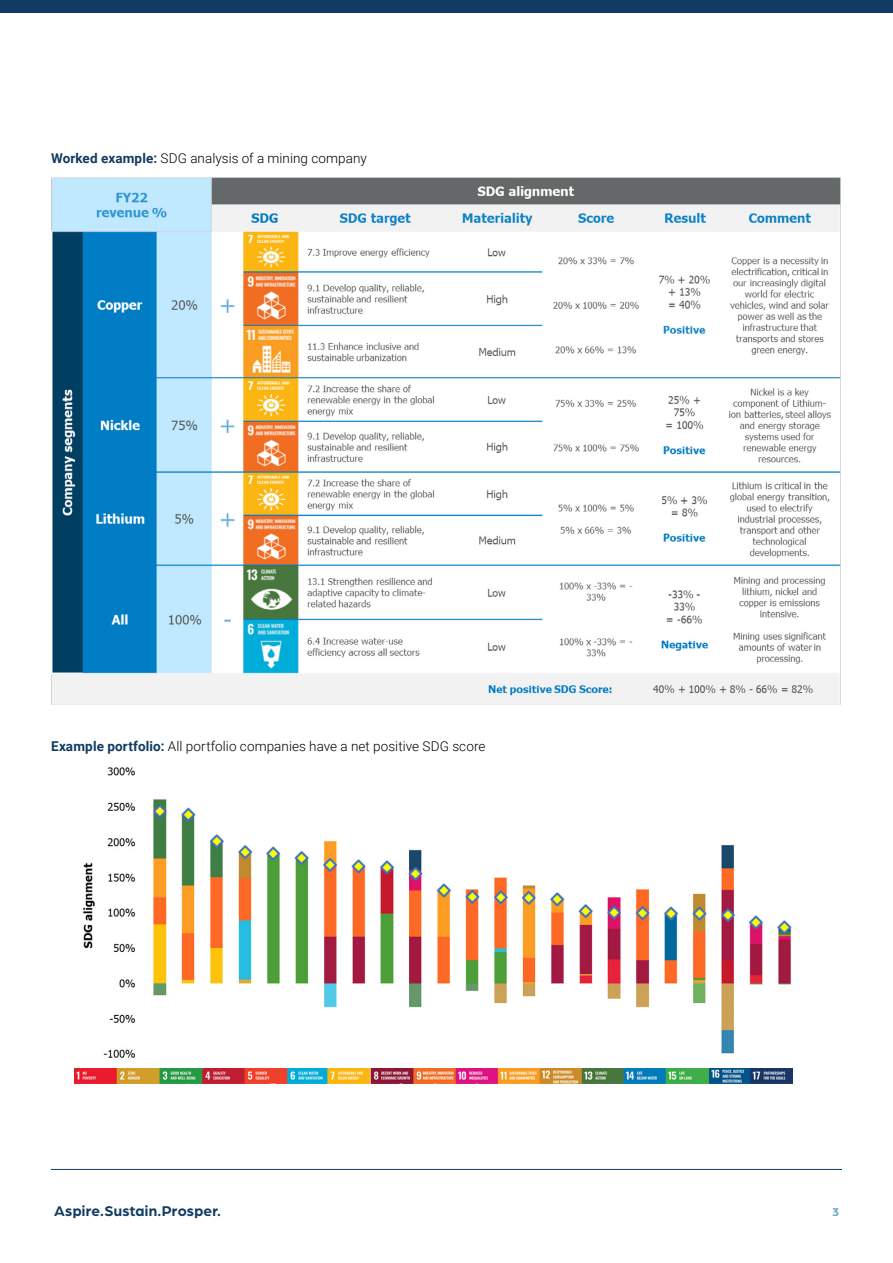
<style>
.page{position:relative;width:893px;height:1263px;background:#fff}
.page>*{position:absolute;margin:0;border:0;box-sizing:border-box;transform-origin:0 0}
.t1{font:700 15px "Arboria";letter-spacing:.015em;color:#113b62}
.t2{font:300 13.5px "Roboto";letter-spacing:.005em;color:#000}
.t3{font:700 12px "Arboria";color:#65a8c4}
.s1{font-weight:700;color:#113b62}
</style>
<div class="page">
<div style="left:0;top:0;width:893px;height:13px;background:#113b62"></div>
<hr style="left:51px;top:1169px;width:791px;height:1px;background:#113b62">
<img style="left:51px;top:177px;width:790px;height:528px">
<img style="left:75px;top:767px;width:718px;height:316px">
<p class="t2" style="left:51px;top:149px;width:317px"><span class="s1">Worked example:</span> SDG analysis of a mining company</p>
<p class="t2" style="left:51px;top:737px;width:436px"><span class="s1">Example portfolio:</span> All portfolio companies have a net positive SDG score</p>
<p class="t1" style="left:54px;top:1200px;width:168px">Aspire.Sustain.Prosper.</p>
<p class="t3" style="left:832px;top:1204px;width:8px">3</p>
</div>
